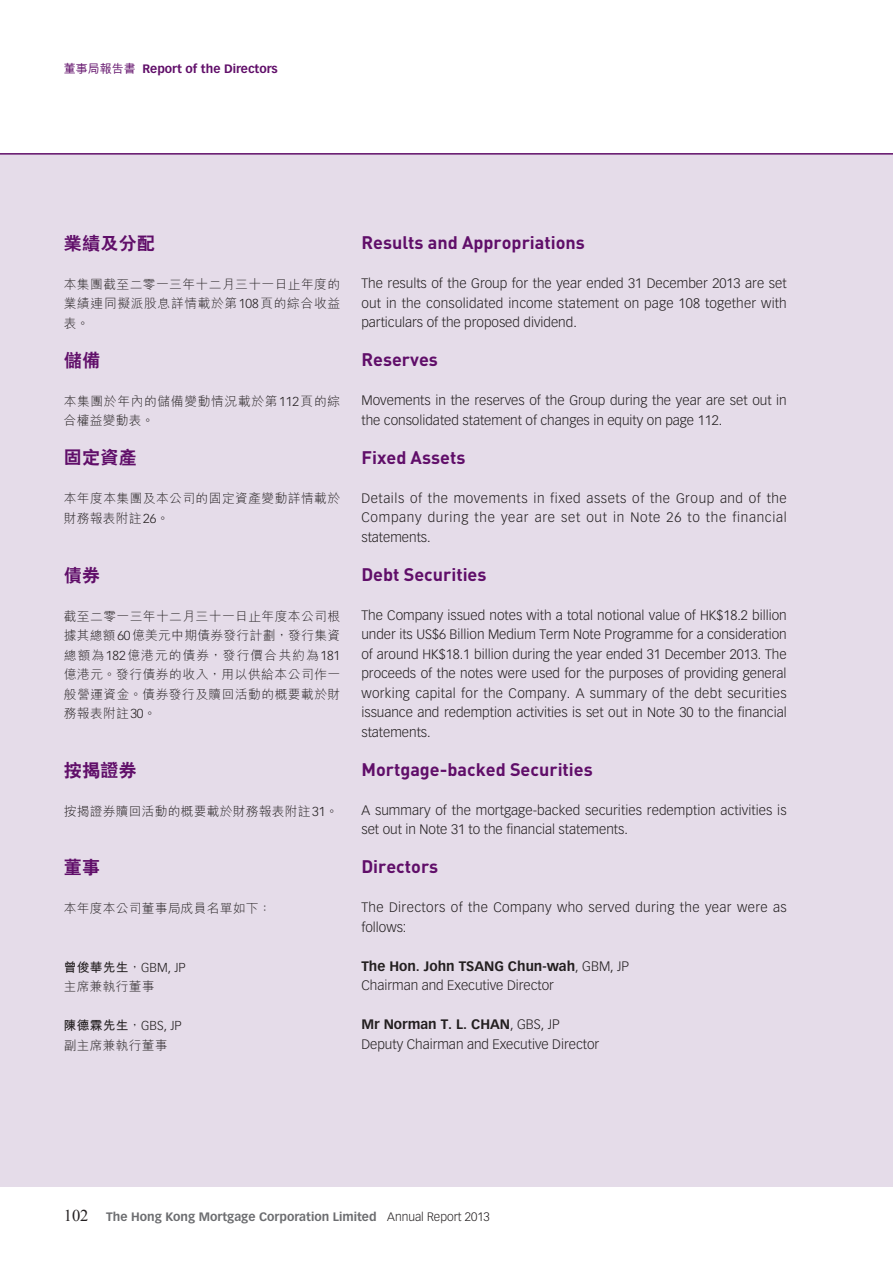
<style>
.page{position:relative;width:893px;height:1263px;background:#fff}
.page>*{position:absolute;margin:0;border:0;box-sizing:border-box;transform-origin:0 0}
.t1{font:700 18px "DIN";color:#600e69}
.t2{font:800 18px "C Hei 2 HK";letter-spacing:.02em;color:#600e69}
.t3{font:300 13.5px/19.5px "Vectora LT Std";color:#231f20}
.t4{font:300 13.5px/19.5px "Vectora LT Std";letter-spacing:.03em;color:#231f20}
.t5{font:300 12.75px/19.5px "M Hei HK";letter-spacing:.035em;color:#231f20}
.t6{font:700 12px "Vectora LT Std";color:#6c6d70}
.t7{font:700 12px "Vectora LT Std";color:#600e69}
.s1{font-family:"M Hei HK";font-weight:500}
.s2{font-family:"Vectora LT Std"}
.s3{font-weight:700}
.s4{font-family:"Times New Roman";font-weight:400;font-size:16.5px;color:#231f20}
.s5{font-weight:300;color:#231f20}
</style>
<div class="page">
<div style="left:0;top:154px;width:893px;height:1032px;background:#e5dce9"></div>
<hr style="left:0;top:153px;width:893px;height:2px;background:#600e69">
<p class="t7" style="left:64px;top:62px;width:215px"><span class="s1">董事局報告書</span> Report of the Directors</p>
<h2 class="t2" style="left:64px;top:234px;width:93px">業績及分配</h2>
<p class="t5" style="left:64px;top:274px;width:278px;text-align:justify">本集團截至二零一三年十二月三十一日止年度的業績連同擬派股息詳情載於第<span class="s2">108</span>頁的綜合收益表。</p>
<h2 class="t2" style="left:64px;top:351px;width:38px">儲備</h2>
<p class="t5" style="left:64px;top:391px;width:278px">本集團於年內的儲備變動情況載於第<span class="s2">112</span>頁的綜合權益變動表。</p>
<h2 class="t2" style="left:64px;top:449px;width:75px">固定資產</h2>
<p class="t5" style="left:64px;top:489px;width:278px">本年度本集團及本公司的固定資產變動詳情載於財務報表附註<span class="s2">26</span>。</p>
<h2 class="t2" style="left:64px;top:566px;width:38px">債券</h2>
<p class="t5" style="left:64px;top:606px;width:278px;text-align:justify">截至二零一三年十二月三十一日止年度本公司根據其總額<span class="s2">60</span>億美元中期債券發行計劃，發行集資總額為<span class="s2">182</span>億港元的債券，發行價合共約為<span class="s2">181</span>億港元。發行債券的收入，用以供給本公司作一般營運資金。債券發行及贖回活動的概要載於財務報表附註<span class="s2">30</span>。</p>
<h2 class="t2" style="left:64px;top:761px;width:75px">按揭證券</h2>
<p class="t5" style="left:64px;top:801px;width:276px">按揭證券贖回活動的概要載於財務報表附註<span class="s2">31</span>。</p>
<h2 class="t2" style="left:64px;top:858px;width:38px">董事</h2>
<p class="t5" style="left:64px;top:898px;width:209px">本年度本公司董事局成員名單如下：</p>
<p class="t5" style="left:64px;top:957px;width:123px"><span class="s3">曾俊華先生</span>，<span class="s2">GBM, JP</span>主席兼執行董事</p>
<p class="t5" style="left:64px;top:1015px;width:119px"><span class="s3">陳德霖先生</span>，<span class="s2">GBS, JP</span>副主席兼執行董事</p>
<h2 class="t1" style="left:361px;top:231px;width:225px">Results and Appropriations</h2>
<p class="t3" style="left:361px;top:274px;width:427px;text-align:justify">The results of the Group for the year ended 31 December 2013 are set out in the consolidated income statement on page 108 together with particulars of the proposed dividend.</p>
<h2 class="t1" style="left:361px;top:348px;width:78px">Reserves</h2>
<p class="t3" style="left:361px;top:391px;width:427px">Movements in the reserves of the Group during the year are set out in the consolidated statement of changes in equity on page 112.</p>
<h2 class="t1" style="left:361px;top:445px;width:105px">Fixed Assets</h2>
<p class="t3" style="left:361px;top:488px;width:427px;text-align:justify">Details of the movements in fixed assets of the Group and of the Company during the year are set out in Note 26 to the financial statements.</p>
<h2 class="t1" style="left:361px;top:562px;width:127px">Debt Securities</h2>
<p class="t3" style="left:361px;top:605px;width:427px;text-align:justify">The Company issued notes with a total notional value of HK$18.2 billion under its US$6 Billion Medium Term Note Programme for a consideration of around HK$18.1 billion during the year ended 31 December 2013. The proceeds of the notes were used for the purposes of providing general working capital for the Company. A summary of the debt securities issuance and redemption activities is set out in Note 30 to the financial statements.</p>
<h2 class="t1" style="left:361px;top:757px;width:233px">Mortgage-backed Securities</h2>
<p class="t3" style="left:361px;top:800px;width:427px">A summary of the mortgage-backed securities redemption activities is set out in Note 31 to the financial statements.</p>
<h2 class="t1" style="left:361px;top:855px;width:78px">Directors</h2>
<p class="t4" style="left:361px;top:898px;width:427px">The Directors of the Company who served during the year were as follows:</p>
<p class="t3" style="left:361px;top:956px;width:269px"><span class="s3">The Hon. John TSANG Chun-wah</span>, GBM, JP<br>Chairman and Executive Director</p>
<p class="t3" style="left:361px;top:1015px;width:239px"><span class="s3">Mr Norman T. L. CHAN</span>, GBS, JP<br>Deputy Chairman and Executive Director</p>
<p class="t6" style="left:64px;top:1209px;width:428px"><span class="s4">102</span> The Hong Kong Mortgage Corporation Limited <span class="s5">Annual Report 2013</span></p>
</div>
